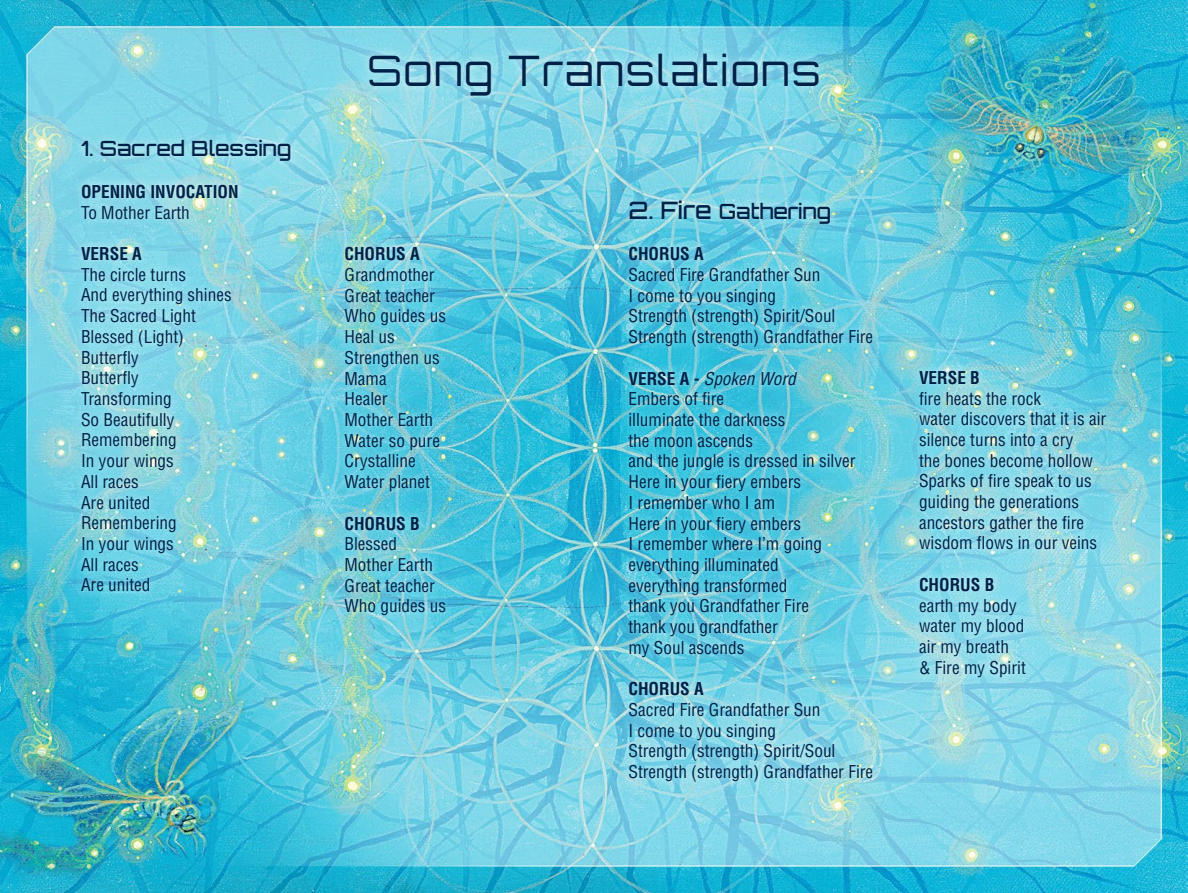
<style>
.page{position:relative;width:1188px;height:893px;background:#fff}
.page>*{position:absolute;margin:0;border:0;box-sizing:border-box;transform-origin:0 0}
.t1{font:300 42px "Orbitron";letter-spacing:.04em;color:#002147}
.t2{font:500 21px "Orbitron";color:#002147}
.t3{font:condensed 17.25px/20.7px "Helvetica LT Std";color:#002147}
.t4{font:700 condensed 17.25px "Helvetica LT Std";color:#002147}
.s1{font-size:24px}
.s2{font-weight:700}
.s3{font-style:italic}
</style>
<div class="page">
<img style="left:0;top:0;width:1188px;height:893px">
<div style="left:360px;top:44px;width:468px;height:61px;background:#fff;opacity:.75"></div>
<div style="left:73px;top:132px;width:227px;height:468px;background:#fff;opacity:.75"></div>
<div style="left:336px;top:238px;width:118px;height:387px;background:#fff;opacity:.75"></div>
<div style="left:620px;top:192px;width:261px;height:599px;background:#fff;opacity:.75"></div>
<div style="left:911px;top:360px;width:204px;height:327px;background:#fff;opacity:.75"></div>
<p class="t2" style="left:81px;top:136px;width:212px">1. Sacred Blessing</p>
<p class="t4" style="left:81px;top:181px;width:159px">OPENING INVOCATION</p>
<p class="t3" style="left:81px;top:202px;width:110px">To Mother Earth</p>
<p class="t4" style="left:81px;top:243px;width:62px">VERSE A</p>
<p class="t3" style="left:81px;top:264px;width:152px">The circle turns<br>And everything shines<br>The Sacred Light<br>Blessed (Light)<br>Butterfly<br>Butterfly<br>Transforming<br>So Beautifully<br>Remembering<br>In your wings<br>All races<br>Are united<br>Remembering<br>In your wings<br>All races<br>Are united</p>
<h1 class="t1" style="left:367px;top:43px;width:455px">Song Translations</h1>
<p class="t4" style="left:345px;top:243px;width:77px">CHORUS A</p>
<p class="t3" style="left:345px;top:264px;width:103px">Grandmother<br>Great teacher<br>Who guides us<br>Heal us<br>Strengthen us<br>Mama<br>Healer<br>Mother Earth<br>Water so pure<br>Crystalline<br>Water planet</p>
<p class="t4" style="left:345px;top:512px;width:77px">CHORUS B</p>
<p class="t3" style="left:345px;top:533px;width:103px">Blessed<br>Mother Earth<br>Great teacher<br>Who guides us</p>
<p class="t2" style="left:628px;top:198px;width:204px"><span class="s1">2. Fire</span> Gathering</p>
<p class="t4" style="left:628px;top:243px;width:77px">CHORUS A</p>
<p class="t3" style="left:628px;top:264px;width:246px">Sacred Fire Grandfather Sun<br>I come to you singing<br>Strength (strength) Spirit/Soul<br>Strength (strength) Grandfather Fire</p>
<p class="t3" style="left:628px;top:368px;width:229px"><span class="s2">VERSE A -</span> <span class="s3">Spoken Word<br></span>Embers of fire<br>illuminate the darkness<br>the moon ascends<br>and the jungle is dressed in silver<br>Here in your fiery embers<br>I remember who I am<br>Here in your fiery embers<br>I remember where I’m going everything illuminated<br>everything transformed<br>thank you Grandfather Fire<br>thank you grandfather<br>my Soul ascends</p>
<p class="t4" style="left:628px;top:678px;width:77px">CHORUS A</p>
<p class="t3" style="left:628px;top:699px;width:246px">Sacred Fire Grandfather Sun<br>I come to you singing<br>Strength (strength) Spirit/Soul<br>Strength (strength) Grandfather Fire</p>
<p class="t4" style="left:919px;top:367px;width:62px">VERSE B</p>
<p class="t3" style="left:919px;top:388px;width:189px">fire heats the rock<br>water discovers that it is air silence turns into a cry<br>the bones become hollow<br>Sparks of fire speak to us guiding the generations ancestors gather the fire wisdom flows in our veins</p>
<p class="t4" style="left:919px;top:574px;width:77px">CHORUS B</p>
<p class="t3" style="left:919px;top:595px;width:108px">earth my body water my blood air my breath<br>&amp; Fire my Spirit</p>
</div>
